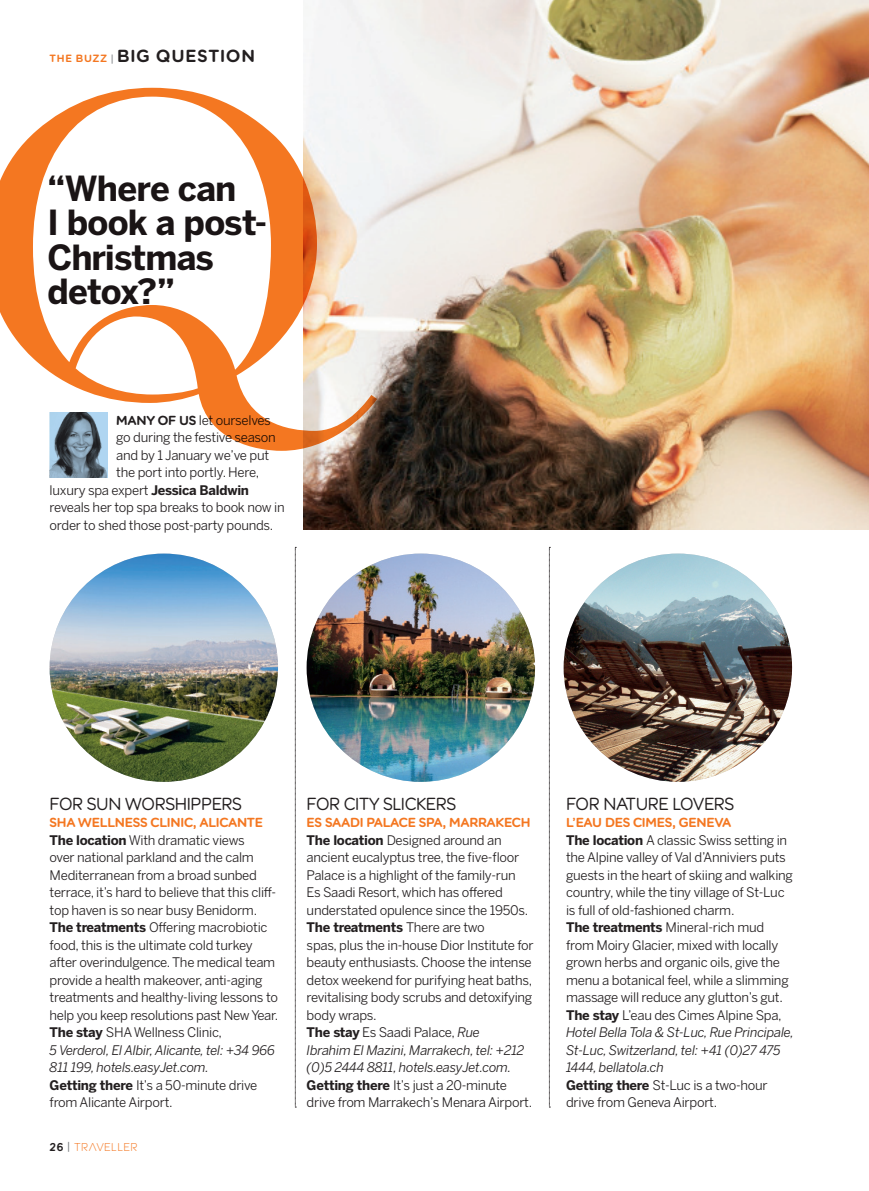
<style>
.page{position:relative;width:869px;height:1191px;background:#fff}
.page>*{position:absolute;margin:0;border:0;box-sizing:border-box;transform-origin:0 0}
._01_News_Header{font:700 34.3px/34.3px "Benton Sans";letter-spacing:-.025em;color:#1a1415}
._04b_News_Bodycopy_I{font:17.5px "EJ Rounded";letter-spacing:-.02em;color:#231f20}
.t1{font:17.5px "EJ Rounded Demi";letter-spacing:.055em;color:#231f20}
._04b_News_Bodycopy_I-2{font:13.12px/17.5px "Benton Sans";letter-spacing:-.02em;color:#231f20}
._04b_News_Bodycopy_I-3{font:italic 13.12px/17.5px "Benton Sans";letter-spacing:-.02em;color:#231f20}
._04a_News_Bodycopy_7{font:13.12px "Benton Sans";letter-spacing:-.02em;color:#231f20}
._04b_News_Bodycopy_I-4{font:13.12px "EJ Rounded Demi";letter-spacing:-.02em;color:#f47721}
.t2{font:11.38px "EJ Rounded Headline";letter-spacing:.035em;color:#f47721}
.s1{font-size:10.5px;color:#f47721}
.s2{font-family:"EJ Rounded";font-size:10.5px;color:#727579}
.s3{font-family:"EJ Rounded Demi"}
.s4{font-weight:700}
.s5{font-weight:700;font-style:normal}
.s6{font-style:normal}
.s7{font-family:"EJ Rounded Demi";color:#231f20}
.s8{font-family:"EJ Rounded";color:#727579}
.s9{font-style:italic}
</style>
<div class="page">
<img style="left:303px;top:0;width:565px;height:529px">
<svg style="left:548px;top:547px;width:2px;height:560px"></svg>
<svg style="left:295px;top:547px;width:1px;height:560px"></svg>
<img style="left:50px;top:553px;width:228px;height:229px;border-radius:114px">
<img style="left:563px;top:553px;width:228px;height:229px;border-radius:114px">
<img style="left:306px;top:553px;width:229px;height:229px;border-radius:114px">
<img style="left:50px;top:451px;width:57px;height:26px">
<svg style="left:0;top:88px;width:377px;height:363px"></svg>
<p class="t1" style="left:50px;top:45px;width:207px"><span class="s1">THE BUZZ</span> <span class="s2">|</span> BIG QUESTION</p>
<p class="_01_News_Header" style="left:48px;top:171px;width:221px">“Where can<br>I book a post-<br>Christmas detox?”</p>
<p class="_04a_News_Bodycopy_7" style="left:116px;top:412px;width:156px"><span class="s3">MANY OF US</span> let ourselves</p>
<p class="_04a_News_Bodycopy_7" style="left:116px;top:429px;width:161px">go during the festive season</p>
<p class="_04a_News_Bodycopy_7" style="left:116px;top:447px;width:154px">and by 1 January we’ve put</p>
<p class="_04a_News_Bodycopy_7" style="left:116px;top:464px;width:144px">the port into portly. Here,</p>
<p class="_04a_News_Bodycopy_7" style="left:50px;top:482px;width:201px">luxury spa expert <span class="s4">Jessica Baldwin</span></p>
<p class="_04a_News_Bodycopy_7" style="left:50px;top:499px;width:236px">reveals her top spa breaks to book now in</p>
<p class="_04a_News_Bodycopy_7" style="left:50px;top:517px;width:225px">order to shed those post-party pounds.</p>
<p class="_04b_News_Bodycopy_I" style="left:50px;top:793px;width:194px">FOR SUN WORSHIPPERS</p>
<p class="_04b_News_Bodycopy_I-4" style="left:50px;top:814px;width:215px">SHA WELLNESS CLINIC, ALICANTE</p>
<p class="_04b_News_Bodycopy_I-2" style="left:50px;top:831px;width:228px"><span class="s4">The location</span> With dramatic views<br>over national parkland and the calm Mediterranean from a broad sunbed terrace, it’s hard to believe that this cliff&shy;top haven is so near busy Benidorm.</p>
<p class="_04b_News_Bodycopy_I-2" style="left:50px;top:918px;width:230px"><span class="s4">The treatments</span> Offering macrobiotic food, this is the ultimate cold turkey after overindulgence. The medical team provide a health makeover, anti-aging treatments and healthy-living lessons to help you keep resolutions past New Year.</p>
<p class="_04b_News_Bodycopy_I-3" style="left:50px;top:1023px;width:227px"><span class="s5">The stay</span> <span class="s6">SHA Wellness Clinic,<br></span>5 Verderol, El Albir, Alicante, tel: +34 966<br>811 199, hotels.easyJet.com.<br><span class="s5">Getting there</span> <span class="s6">It’s a 50-minute drive from Alicante Airport.</span></p>
<p class="t2" style="left:50px;top:1140px;width:89px"><span class="s7">26</span> <span class="s8">|</span> TRAVELLER</p>
<p class="_04b_News_Bodycopy_I" style="left:306px;top:793px;width:151px">FOR CITY SLICKERS</p>
<p class="_04b_News_Bodycopy_I-4" style="left:306px;top:814px;width:225px">ES SAADI PALACE SPA, MARRAKECH</p>
<p class="_04b_News_Bodycopy_I-2" style="left:306px;top:831px;width:223px"><span class="s4">The location</span> Designed around an ancient eucalyptus tree, the five-floor Palace is a highlight of the family-run Es Saadi Resort, which has offered understated opulence since the 1950s.</p>
<p class="_04b_News_Bodycopy_I-2" style="left:306px;top:918px;width:228px"><span class="s4">The treatments</span> There are two<br>spas, plus the in-house Dior Institute for beauty enthusiasts. Choose the intense detox weekend for purifying heat baths, revitalising body scrubs and detoxifying body wraps.</p>
<p class="_04b_News_Bodycopy_I-3" style="left:306px;top:1023px;width:227px"><span class="s5">The stay</span> <span class="s6">Es Saadi Palace,</span> Rue<br>Ibrahim El Mazini, Marrakech, tel: +212 (0)5 2444 8811, hotels.easyJet.com.<br><span class="s5">Getting there</span> <span class="s6">It’s just a 20-minute drive from Marrakech’s Menara Airport.</span></p>
<p class="_04b_News_Bodycopy_I" style="left:566px;top:793px;width:170px">FOR NATURE LOVERS</p>
<p class="_04b_News_Bodycopy_I-4" style="left:566px;top:814px;width:167px">L’EAU DES CIMES, GENEVA</p>
<p class="_04b_News_Bodycopy_I-2" style="left:566px;top:831px;width:229px"><span class="s4">The location</span> A classic Swiss setting in the Alpine valley of Val d’Anniviers puts guests in the heart of skiing and walking country, while the tiny village of St-Luc is full of old-fashioned charm.<br><span class="s4">The treatments</span> Mineral-rich mud from Moiry Glacier, mixed with locally grown herbs and organic oils, give the menu a botanical feel, while a slimming massage will reduce any glutton’s gut.<br><span class="s4">The stay</span> L’eau des Cimes Alpine Spa, <span class="s9">Hotel Bella Tola &amp; St-Luc, Rue Principale, St-Luc, Switzerland, tel: +41 (0)27 475<br>1444, bellatola.ch<br></span><span class="s4">Getting there</span> St-Luc is a two-hour drive from Geneva Airport.</p>
</div>
